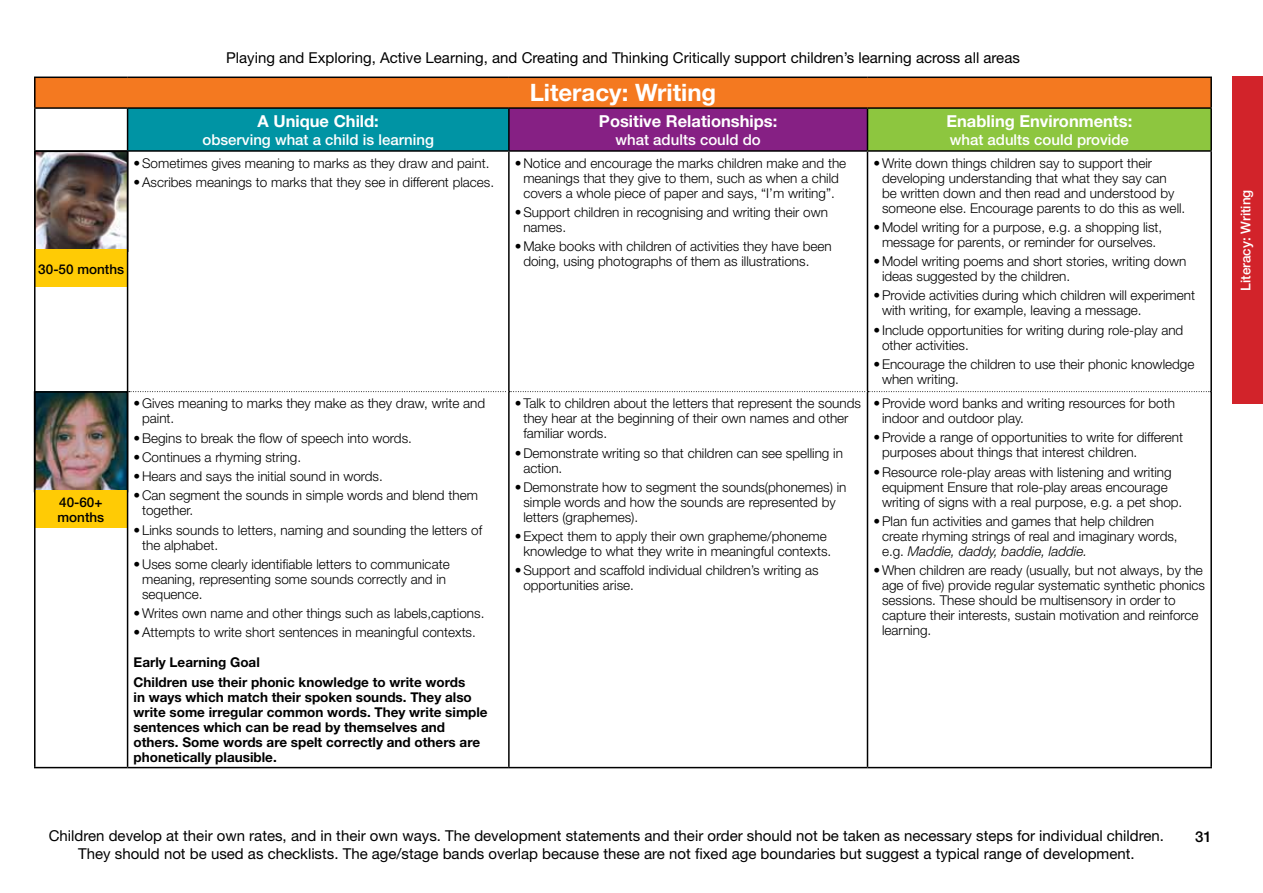
<style>
.page{position:relative;width:1263px;height:893px;background:#fff}
.page>*{position:absolute;margin:0;border:0;box-sizing:border-box;transform-origin:0 0}
.t1{font:700 24px "Helvetica Neue";color:#fff}
.t2{font:700 16.5px "Helvetica Neue";color:#fff}
.t3{font:15px/18px "Helvetica Neue";color:#000;text-align:center}
.t4{font:500 15px "Helvetica Neue";color:#fff}
.t5{font:500 15px "Helvetica Neue";color:#000}
.t6{font:300 13.5px/15px "Helvetica Neue";color:#000}
.t7{font:700 13.5px/15px "Helvetica Neue";color:#000}
.t8{font:500 13.5px/15px "Helvetica Neue";color:#000}
.t9{font:500 13.5px "Helvetica Neue";color:#fff}
.s1{font-style:italic}
</style>
<div class="page">
<div style="left:1232px;top:77px;width:31px;height:327px;background:#d2232a"></div>
<img style="left:37px;top:154px;width:88px;height:95px">
<div style="left:35px;top:250px;width:93px;height:37px;background:#ffcb05"></div>
<img style="left:37px;top:394px;width:88px;height:95px">
<div style="left:34px;top:391px;width:94px;height:101px;border:2px solid #000"></div>
<div style="left:35px;top:490px;width:92px;height:38px;background:#ffcb05"></div>
<div style="left:35px;top:77px;width:1176px;height:31px;background:#f47920"></div>
<div style="left:128px;top:108px;width:381px;height:43px;background:#0094a4"></div>
<div style="left:509px;top:108px;width:358px;height:43px;background:#862084"></div>
<div style="left:867px;top:108px;width:344px;height:43px;background:#8dc63f"></div>
<hr style="left:34px;top:77px;width:94px;height:1px;background:#000">
<hr style="left:34px;top:78px;width:2px;height:29px;background:#000">
<hr style="left:128px;top:77px;width:381px;height:1px;background:#000">
<hr style="left:509px;top:77px;width:358px;height:1px;background:#000">
<hr style="left:867px;top:77px;width:345px;height:1px;background:#000">
<hr style="left:1210px;top:78px;width:2px;height:29px;background:#000">
<hr style="left:34px;top:107px;width:94px;height:2px;background:#000">
<hr style="left:34px;top:109px;width:2px;height:41px;background:#000">
<hr style="left:128px;top:107px;width:381px;height:2px;background:#000">
<hr style="left:127px;top:109px;width:1px;height:41px;background:#000">
<hr style="left:509px;top:107px;width:358px;height:2px;background:#000">
<hr style="left:508px;top:109px;width:2px;height:41px;background:#000">
<hr style="left:867px;top:107px;width:345px;height:2px;background:#000">
<hr style="left:867px;top:109px;width:1px;height:41px;background:#000">
<hr style="left:1210px;top:109px;width:2px;height:41px;background:#000">
<hr style="left:34px;top:150px;width:94px;height:2px;background:#000">
<hr style="left:34px;top:152px;width:2px;height:240px;background:#000">
<hr style="left:128px;top:150px;width:381px;height:2px;background:#000">
<hr style="left:509px;top:150px;width:358px;height:2px;background:#000">
<hr style="left:867px;top:150px;width:345px;height:2px;background:#000">
<hr style="left:34px;top:392px;width:2px;height:375px;background:#000">
<hr style="left:34px;top:767px;width:94px;height:1px;background:#000">
<hr style="left:127px;top:152px;width:1px;height:240px;background:#000">
<hr style="left:508px;top:152px;width:2px;height:239px;background:#000">
<hr style="left:867px;top:152px;width:1px;height:239px;background:#000">
<hr style="left:1210px;top:152px;width:2px;height:240px;background:#000">
<svg style="left:129px;top:391px;width:1082px;height:1px"></svg>
<hr style="left:127px;top:392px;width:1px;height:375px;background:#000">
<hr style="left:508px;top:392px;width:2px;height:375px;background:#000">
<hr style="left:867px;top:392px;width:1px;height:375px;background:#000">
<hr style="left:1210px;top:392px;width:2px;height:375px;background:#000">
<hr style="left:128px;top:767px;width:381px;height:1px;background:#000">
<hr style="left:509px;top:767px;width:358px;height:1px;background:#000">
<hr style="left:867px;top:767px;width:345px;height:1px;background:#000">
<p class="t3" style="left:226px;top:48px;width:795px">Playing and Exploring, Active Learning, and Creating and Thinking Critically support children’s learning across all areas</p>
<p class="t2" style="left:258px;top:111px;width:123px">A Unique Child:</p>
<p class="t4" style="left:202px;top:131px;width:233px">observing what a child is learning</p>
<p class="t6" style="left:134px;top:155px;width:357px">•Sometimes gives meaning to marks as they draw and paint.</p>
<p class="t6" style="left:134px;top:174px;width:362px">•Ascribes meanings to marks that they see in different places.</p>
<p class="t8" style="left:38px;top:261px;width:87px">30-50 months</p>
<p class="t8" style="left:58px;top:494px;width:48px">40-60+ months</p>
<p class="t6" style="left:142px;top:396px;width:345px;text-indent:-9px">•Gives meaning to marks they make as they draw, write and paint.</p>
<p class="t6" style="left:134px;top:430px;width:280px">•Begins to break the flow of speech into words.</p>
<p class="t6" style="left:134px;top:449px;width:169px">•Continues a rhyming string.</p>
<p class="t6" style="left:134px;top:468px;width:251px">•Hears and says the initial sound in words.</p>
<p class="t6" style="left:142px;top:488px;width:337px;text-indent:-9px">•Can segment the sounds in simple words and blend them together.</p>
<p class="t6" style="left:142px;top:522px;width:342px;text-indent:-9px">•Links sounds to letters, naming and sounding the letters of the alphabet.</p>
<p class="t6" style="left:142px;top:556px;width:309px;text-indent:-9px">•Uses some clearly identifiable letters to communicate meaning, representing some sounds correctly and in sequence.</p>
<p class="t6" style="left:134px;top:605px;width:352px">•Writes own name and other things such as labels,captions.</p>
<p class="t6" style="left:134px;top:625px;width:344px">•Attempts to write short sentences in meaningful contexts.</p>
<p class="t7" style="left:134px;top:653px;width:333px;line-height:19.2px">Early Learning Goal<br>Children use their phonic knowledge to write words</p>
<p class="t7" style="left:134px;top:689px;width:356px">in ways which match their spoken sounds. They also write some irregular common words. They write simple sentences which can be read by themselves and others. Some words are spelt correctly and others are phonetically plausible.</p>
<h1 class="t1" style="left:530px;top:77px;width:188px">Literacy: Writing</h1>
<p class="t2" style="left:599px;top:111px;width:180px">Positive Relationships:</p>
<p class="t4" style="left:615px;top:131px;width:147px">what adults could do</p>
<p class="t2" style="left:946px;top:111px;width:187px">Enabling Environments:</p>
<p class="t4" style="left:950px;top:131px;width:181px">what adults could provide</p>
<p class="t6" style="left:515px;top:155px;width:333px;text-align:center">•Notice and encourage the marks children make and the meanings that they give to them, such as when a child covers a whole piece of paper and says, “I’m writing”.</p>
<p class="t6" style="left:523px;top:204px;width:306px;text-indent:-9px">•Support children in recognising and writing their own names.</p>
<p class="t6" style="left:523px;top:239px;width:310px;text-indent:-9px">•Make books with children of activities they have been doing, using photographs of them as illustrations.</p>
<p class="t6" style="left:882px;top:155px;width:305px;text-indent:-9px">•Write down things children say to support their developing understanding that what they say can<br>be written down and then read and understood by someone else. Encourage parents to do this as well.</p>
<p class="t6" style="left:873px;top:219px;width:290px;text-align:center">•Model writing for a purpose, e.g. a shopping list, message for parents, or reminder for ourselves.</p>
<p class="t6" style="left:882px;top:253px;width:306px;text-indent:-9px">•Model writing poems and short stories, writing down ideas suggested by the children.</p>
<p class="t6" style="left:882px;top:288px;width:315px;text-indent:-9px">•Provide activities during which children will experiment with writing, for example, leaving a message.</p>
<p class="t6" style="left:882px;top:322px;width:303px;text-indent:-9px">• Include opportunities for writing during role-play and other activities.</p>
<p class="t6" style="left:882px;top:356px;width:314px;text-indent:-9px">•Encourage the children to use their phonic knowledge when writing.</p>
<p class="t6" style="left:523px;top:396px;width:339px;text-indent:-9px">•Talk to children about the letters that represent the sounds they hear at the beginning of their own names and other familiar words.</p>
<p class="t6" style="left:523px;top:445px;width:321px;text-indent:-9px">•Demonstrate writing so that children can see spelling in action.</p>
<p class="t6" style="left:523px;top:479px;width:325px;text-indent:-9px">•Demonstrate how to segment the sounds(phonemes) in simple words and how the sounds are represented by letters (graphemes).</p>
<p class="t6" style="left:523px;top:528px;width:309px;text-indent:-9px">•Expect them to apply their own grapheme/phoneme knowledge to what they write in meaningful contexts.</p>
<p class="t6" style="left:523px;top:563px;width:297px;text-indent:-9px">•Support and scaffold individual children’s writing as opportunities arise.</p>
<p class="t6" style="left:882px;top:396px;width:294px;text-indent:-9px">•Provide word banks and writing resources for both indoor and outdoor play.</p>
<p class="t6" style="left:882px;top:430px;width:303px;text-indent:-9px">•Provide a range of opportunities to write for different purposes about things that interest children.</p>
<p class="t6" style="left:882px;top:464px;width:302px;text-indent:-9px">•Resource role-play areas with listening and writing equipment Ensure that role-play areas encourage writing of signs with a real purpose, e.g. a pet shop.</p>
<p class="t6" style="left:882px;top:513px;width:297px;text-indent:-9px">•Plan fun activities and games that help children create rhyming strings of real and imaginary words, e.g. <span class="s1">Maddie, daddy, baddie, laddie.</span></p>
<p class="t6" style="left:882px;top:563px;width:325px;text-indent:-9px">•When children are ready (usually, but not always, by the age of five) provide regular systematic synthetic phonics sessions. These should be multisensory in order to capture their interests, sustain motivation and reinforce learning.</p>
<p class="t3" style="left:49px;top:826px;width:1117px">Children develop at their own rates, and in their own ways. The development statements and their order should not be taken as necessary steps for individual children.<br>They should not be used as checklists. The age/stage bands overlap because these are not fixed age boundaries but suggest a typical range of development.</p>
<p class="t5" style="left:1195px;top:828px;width:18px">31</p>
<p class="t9" style="left:1237px;top:291px;width:103px;rotate:-90deg">Literacy: Writing</p>
</div>
